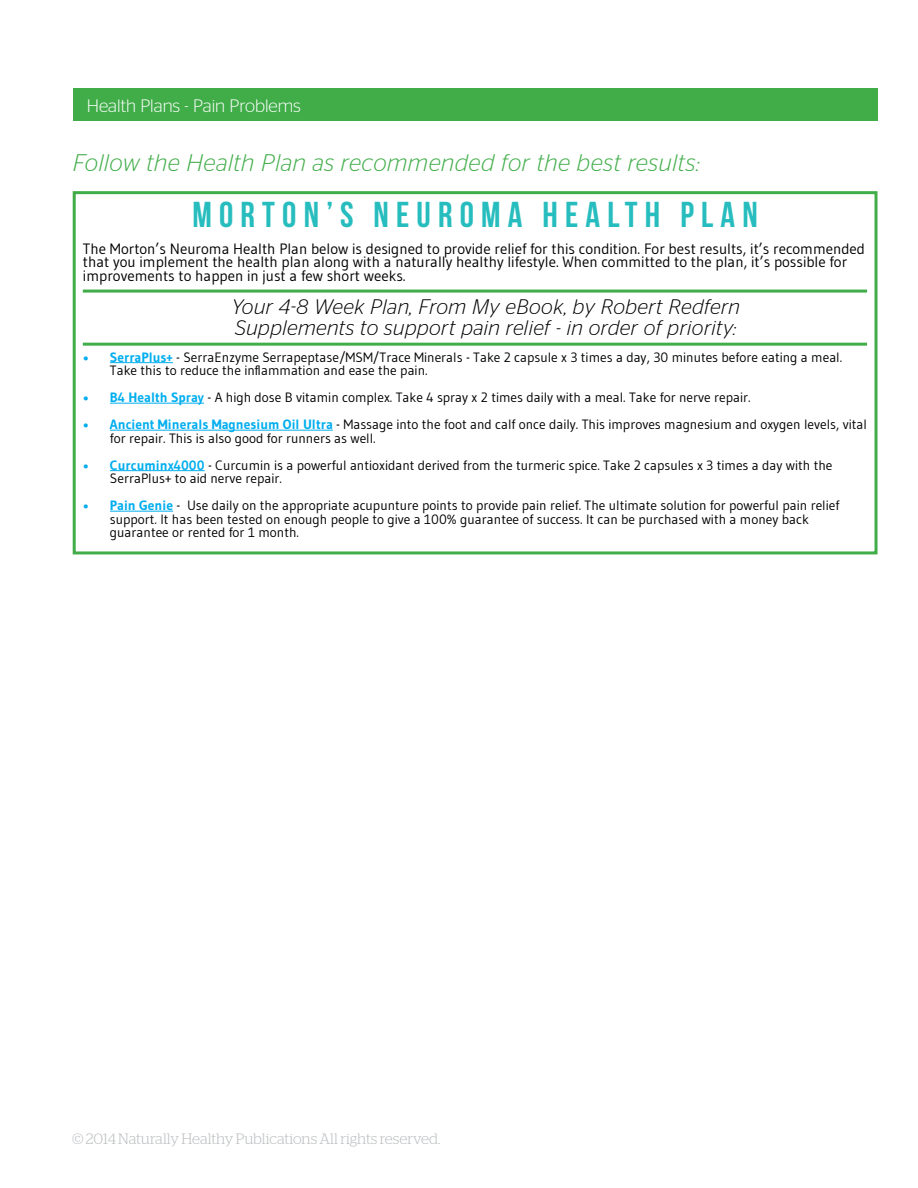
<style>
.page{position:relative;width:918px;height:1188px;background:#fff}
.page>*{position:absolute;margin:0;border:0;box-sizing:border-box;transform-origin:0 0}
.t1{font:36px "Bebas Neue";letter-spacing:.2em;color:#27bdbe}
.t2{font:italic 300 24px "Stag Sans";letter-spacing:.02em;color:#41ad49}
.t3{font:italic 300 21px/20.2px "Stag Sans";letter-spacing:.02em;color:#000}
.t4{font:300 18px "Stag Sans";color:#fff}
.t5{font:15px/13.5px "Gudea";color:#000}
.t6{font:300 15px "Stag";color:#bcbec0}
.t7{font:13.5px/13.5px "Gudea";color:#000}
.s1{font-weight:700;color:#00aeef}
</style>
<div class="page">
<div style="left:73px;top:89px;width:805px;height:32px;background:#41ad49"></div>
<hr style="left:110px;top:362px;width:63px;height:1px;background:#00aeef">
<hr style="left:110px;top:403px;width:94px;height:1px;background:#00aeef">
<hr style="left:110px;top:430px;width:223px;height:1px;background:#00aeef">
<hr style="left:110px;top:470px;width:95px;height:1px;background:#00aeef">
<hr style="left:110px;top:511px;width:63px;height:1px;background:#00aeef">
<hr style="left:83px;top:290px;width:784px;height:3px;background:#41ad49">
<hr style="left:83px;top:343px;width:784px;height:3px;background:#41ad49">
<div style="left:73px;top:191px;width:805px;height:363px;border:3px solid #41ad49"></div>
<h3 class="t4" style="left:87px;top:96px;width:216px">Health Plans - Pain Problems</h3>
<h2 class="t2" style="left:73px;top:149px;width:629px">Follow the Health Plan as recommended for the best results:</h2>
<h1 class="t1" style="left:193px;top:194px;width:567px">MORTON’S NEUROMA HEALTH PLAN</h1>
<p class="t5" style="left:83px;top:241px;width:784px">The Morton’s Neuroma Health Plan below is designed to provide relief for this condition. For best results, it’s recommended that you implement the health plan along with a naturally healthy lifestyle. When committed to the plan, it’s possible for improvements to happen in just a few short weeks.</p>
<h3 class="t3" style="left:231px;top:297px;width:510px">Your 4-8 Week Plan, From My eBook, by Robert Redfern<br>Supplements to support pain relief - in order of priority:</h3>
<p class="t7" style="left:110px;top:350px;width:734px;text-indent:-27px"><span class="s1">• SerraPlus+</span> - SerraEnzyme Serrapeptase/MSM/Trace Minerals - Take 2 capsule x 3 times a day, 30 minutes before eating a meal.<br>Take this to reduce the inflammation and ease the pain.</p>
<p class="t7" style="left:83px;top:390px;width:669px"><span class="s1">• B4 Health Spray</span> - A high dose B vitamin complex. Take 4 spray x 2 times daily with a meal. Take for nerve repair.</p>
<p class="t7" style="left:110px;top:417px;width:758px;text-indent:-27px"><span class="s1">• Ancient Minerals Magnesium Oil Ultra</span> - Massage into the foot and calf once daily. This improves magnesium and oxygen levels, vital for repair. This is also good for runners as well.</p>
<p class="t7" style="left:110px;top:458px;width:724px;text-indent:-27px"><span class="s1">• Curcuminx4000</span> - Curcumin is a powerful antioxidant derived from the turmeric spice. Take 2 capsules x 3 times a day with the<br>SerraPlus+ to aid nerve repair.</p>
<p class="t7" style="left:110px;top:498px;width:731px;text-indent:-27px"><span class="s1">• Pain Genie</span> - Use daily on the appropriate acupunture points to provide pain relief. The ultimate solution for powerful pain relief support. It has been tested on enough people to give a 100% guarantee of success. It can be purchased with a money back guarantee or rented for 1 month.</p>
<p class="t6" style="left:72px;top:1130px;width:370px">© 2014 Naturally Healthy Publications All rights reserved.</p>
</div>
